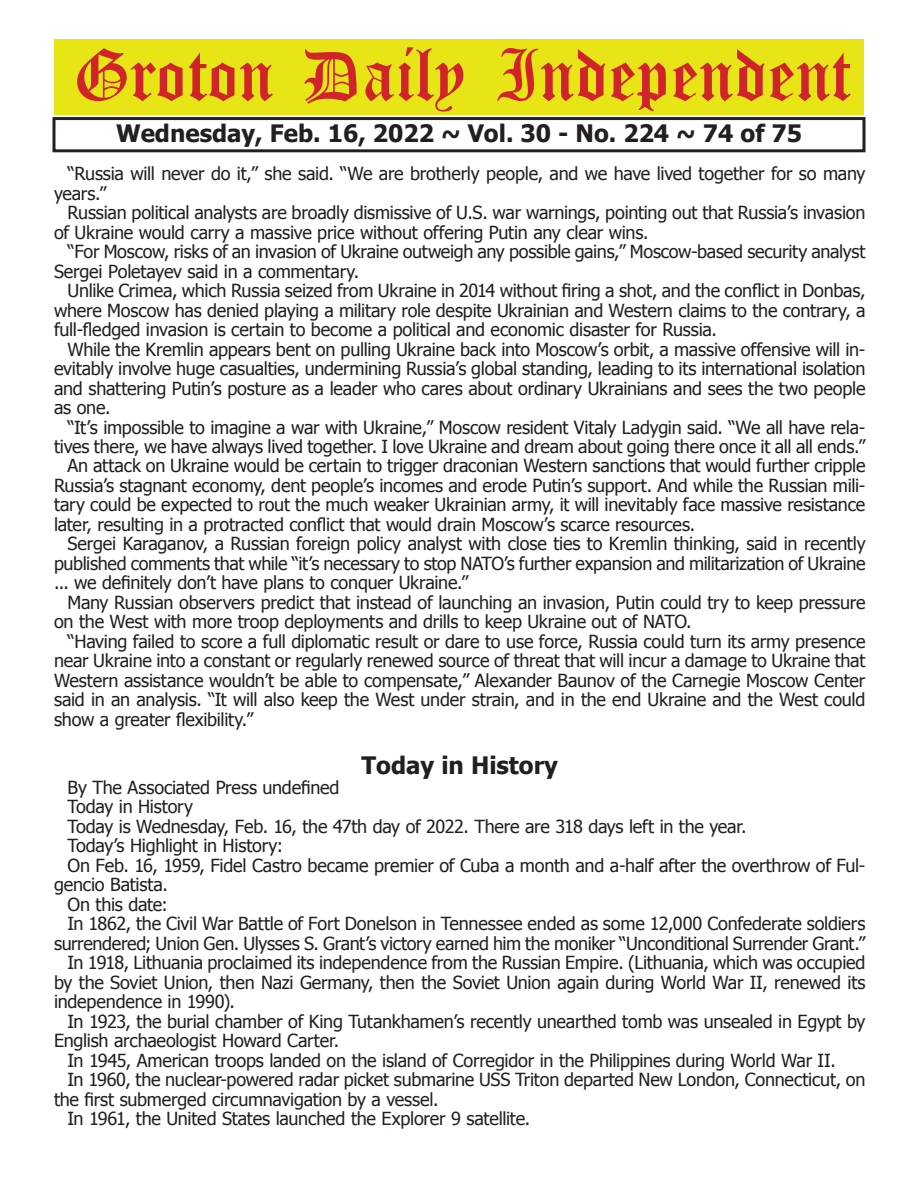
<style>
.page{position:relative;width:918px;height:1188px;background:#fff}
.page>*{position:absolute;margin:0;border:0;box-sizing:border-box;transform-origin:0 0}
.t1{font:54px "Old English Five";color:#d1232a}
.t2{font:700 24px "Tahoma";color:#231f20}
.t3{font:18px/19.5px "Tahoma";letter-spacing:-.015em;color:#231f20}
</style>
<div class="page">
<div style="left:52px;top:117px;width:814px;height:35px;border:3px solid #231f20"></div>
<div style="left:54px;top:40px;width:810px;height:75px;background:#e7e515"></div>
<h1 class="t1" style="left:73px;top:50px;width:779px">Groton Daily Independent</h1>
<h2 class="t2" style="left:116px;top:116px;width:688px">Wednesday, Feb. 16, 2022 ~ Vol. 30 - No. 224 ~ 74 of 75</h2>
<p class="t3" style="left:54px;top:163px;width:813px;text-indent:14px">“Russia will never do it,” she said. “We are brotherly people, and we have lived together for so many years.”</p>
<p class="t3" style="left:54px;top:202px;width:813px;text-indent:14px">Russian political analysts are broadly dismissive of U.S. war warnings, pointing out that Russia’s invasion of Ukraine would carry a massive price without offering Putin any clear wins.</p>
<p class="t3" style="left:54px;top:241px;width:813px;text-indent:14px">“For Moscow, risks of an invasion of Ukraine outweigh any possible gains,” Moscow-based security analyst<br>Sergei Poletayev said in a commentary.</p>
<p class="t3" style="left:54px;top:280px;width:813px;text-align:justify;text-indent:14px">Unlike Crimea, which Russia seized from Ukraine in 2014 without firing a shot, and the conflict in Donbas, where Moscow has denied playing a military role despite Ukrainian and Western claims to the contrary, a full-fledged invasion is certain to become a political and economic disaster for Russia.</p>
<p class="t3" style="left:54px;top:338px;width:813px;text-align:justify;text-indent:14px">While the Kremlin appears bent on pulling Ukraine back into Moscow’s orbit, a massive offensive will in&shy;evitably involve huge casualties, undermining Russia’s global standing, leading to its international isolation and shattering Putin’s posture as a leader who cares about ordinary Ukrainians and sees the two people as one.</p>
<p class="t3" style="left:68px;top:416px;width:799px">“It’s impossible to imagine a war with Ukraine,” Moscow resident Vitaly Ladygin said. “We all have rela-</p>
<p class="t3" style="left:54px;top:436px;width:813px">tives there, we have always lived together. I love Ukraine and dream about going there once it all all ends.”</p>
<p class="t3" style="left:68px;top:455px;width:800px">An attack on Ukraine would be certain to trigger draconian Western sanctions that would further cripple</p>
<p class="t3" style="left:54px;top:475px;width:813px">Russia’s stagnant economy, dent people’s incomes and erode Putin’s support. And while the Russian mili-</p>
<p class="t3" style="left:54px;top:494px;width:813px">tary could be expected to rout the much weaker Ukrainian army, it will inevitably face massive resistance</p>
<p class="t3" style="left:54px;top:514px;width:643px">later, resulting in a protracted conflict that would drain Moscow’s scarce resources.</p>
<p class="t3" style="left:68px;top:533px;width:800px">Sergei Karaganov, a Russian foreign policy analyst with close ties to Kremlin thinking, said in recently</p>
<p class="t3" style="left:54px;top:553px;width:813px">published comments that while “it’s necessary to stop NATO’s further expansion and militarization of Ukraine</p>
<p class="t3" style="left:54px;top:572px;width:416px">... we definitely don’t have plans to conquer Ukraine.”</p>
<p class="t3" style="left:68px;top:592px;width:800px">Many Russian observers predict that instead of launching an invasion, Putin could try to keep pressure</p>
<p class="t3" style="left:54px;top:611px;width:639px">on the West with more troop deployments and drills to keep Ukraine out of NATO.</p>
<p class="t3" style="left:68px;top:631px;width:799px">“Having failed to score a full diplomatic result or dare to use force, Russia could turn its army presence</p>
<p class="t3" style="left:54px;top:650px;width:813px">near Ukraine into a constant or regularly renewed source of threat that will incur a damage to Ukraine that</p>
<p class="t3" style="left:54px;top:670px;width:813px">Western assistance wouldn’t be able to compensate,” Alexander Baunov of the Carnegie Moscow Center</p>
<p class="t3" style="left:54px;top:689px;width:813px">said in an analysis. “It will also keep the West under strain, and in the end Ukraine and the West could</p>
<p class="t3" style="left:54px;top:709px;width:201px">show a greater flexibility.”</p>
<h2 class="t2" style="left:362px;top:749px;width:198px">Today in History</h2>
<p class="t3" style="left:68px;top:777px;width:274px">By The Associated Press undefined</p>
<p class="t3" style="left:68px;top:796px;width:127px">Today in History</p>
<p class="t3" style="left:68px;top:816px;width:681px">Today is Wednesday, Feb. 16, the 47th day of 2022. There are 318 days left in the year.</p>
<p class="t3" style="left:68px;top:835px;width:217px">Today’s Highlight in History:</p>
<p class="t3" style="left:68px;top:855px;width:799px">On Feb. 16, 1959, Fidel Castro became premier of Cuba a month and a-half after the overthrow of Ful-</p>
<p class="t3" style="left:54px;top:874px;width:115px">gencio Batista.</p>
<p class="t3" style="left:68px;top:894px;width:102px">On this date:</p>
<p class="t3" style="left:68px;top:913px;width:799px">In 1862, the Civil War Battle of Fort Donelson in Tennessee ended as some 12,000 Confederate soldiers</p>
<p class="t3" style="left:54px;top:933px;width:813px">surrendered; Union Gen. Ulysses S. Grant’s victory earned him the moniker “Unconditional Surrender Grant.”</p>
<p class="t3" style="left:68px;top:952px;width:800px">In 1918, Lithuania proclaimed its independence from the Russian Empire. (Lithuania, which was occupied</p>
<p class="t3" style="left:54px;top:972px;width:813px">by the Soviet Union, then Nazi Germany, then the Soviet Union again during World War II, renewed its</p>
<p class="t3" style="left:54px;top:991px;width:183px">independence in 1990).</p>
<p class="t3" style="left:68px;top:1011px;width:800px">In 1923, the burial chamber of King Tutankhamen’s recently unearthed tomb was unsealed in Egypt by</p>
<p class="t3" style="left:54px;top:1030px;width:287px">English archaeologist Howard Carter.</p>
<p class="t3" style="left:68px;top:1050px;width:770px">In 1945, American troops landed on the island of Corregidor in the Philippines during World War II.</p>
<p class="t3" style="left:68px;top:1069px;width:800px">In 1960, the nuclear-powered radar picket submarine USS Triton departed New London, Connecticut, on</p>
<p class="t3" style="left:54px;top:1089px;width:386px">the first submerged circumnavigation by a vessel.</p>
<p class="t3" style="left:68px;top:1108px;width:464px">In 1961, the United States launched the Explorer 9 satellite.</p>
</div>
